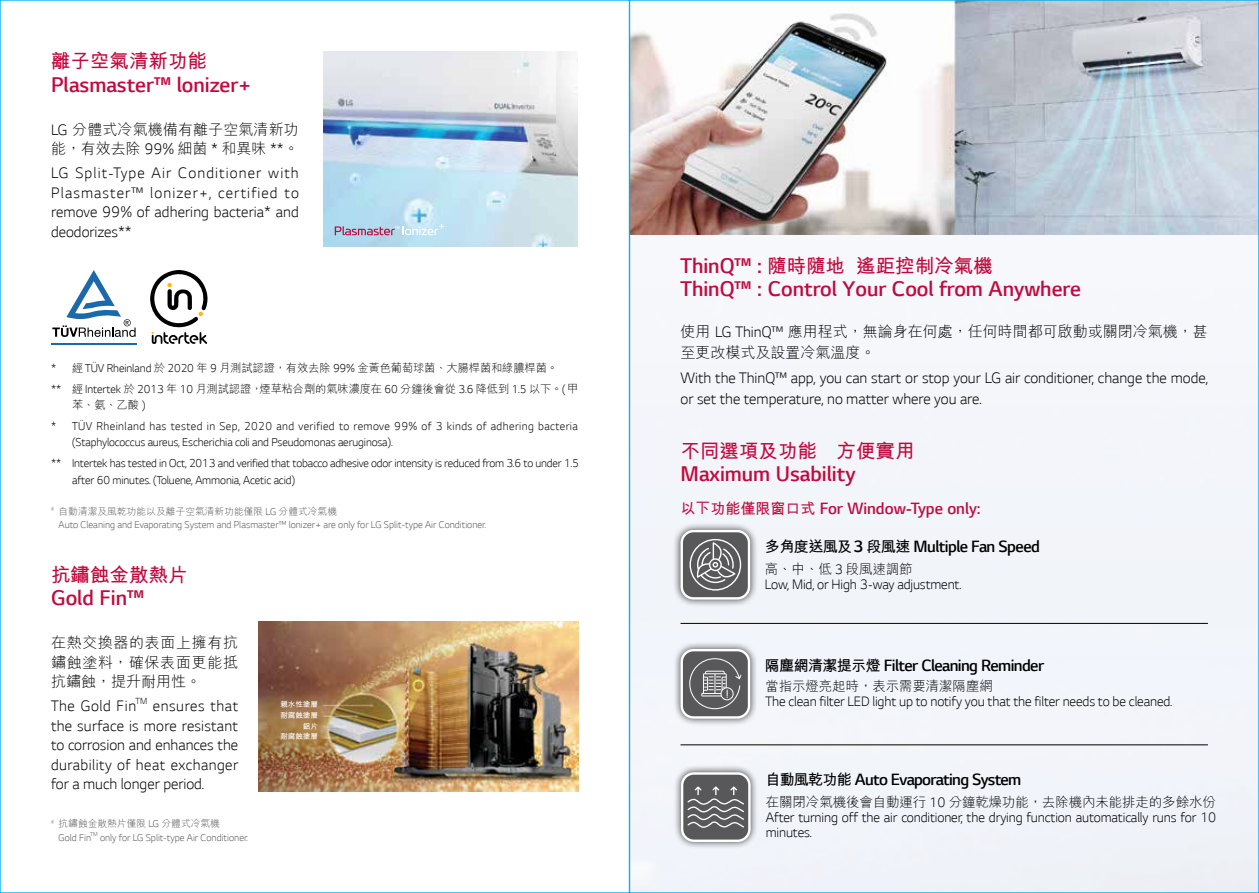
<style>
.page{position:relative;width:1259px;height:893px;background:#fff}
.page>*{position:absolute;margin:0;border:0;box-sizing:border-box;transform-origin:0 0}
.t1{font:300 22.35px "LG Smart";color:#c00a3e}
.t2{font:700 19.5px "M Hei HK";color:#c00a3e}
.t3{font:300 17.25px/19.5px "LG Smart";color:#000;text-align:justify}
.t4{font:300 17.25px "LG Smart";letter-spacing:-.035em;color:#000}
.t5{font:300 17.25px "LG Smart";color:#c00a3e}
.t6{font:300 15.45px/15px "LG Smart";letter-spacing:-.01em;color:#000}
.t7{font:300 15px/19.5px "M Hei HK";color:#000}
.t8{font:300 13.5px "M Hei HK";letter-spacing:-.01em;color:#000}
.t9{font:300 12.9px/16.5px "LG Smart";letter-spacing:.02em;color:#000}
.t10{font:300 12.9px/16.5px "LG Smart";letter-spacing:-.01em;color:#000}
.t11{font:300 11.25px "LG Smart";color:#58585b}
.t12{font:300 11.25px/20.7px "M Hei HK";letter-spacing:-.01em;color:#000}
.t13{font:300 9.75px "M Hei HK";color:#58585b}
.t14{font:700 7.5px/10.6px "M Hei HK";color:#fff;text-align:right}
.s1{font-family:"LG Smart";font-size:17.25px}
.s2{font-family:"LG Smart";font-size:12.9px}
.s3{font-family:"LG Smart";font-size:11.25px}
.s4{font-family:"LG Smart";font-weight:300;font-size:22.35px}
.s5{font-family:"M Hei HK";font-weight:700;font-size:15px}
.s6{font-family:"LG Smart";font-size:15.45px}
</style>
<div class="page">
<div style="left:631px;top:365px;width:626px;height:526px;background:#f2f5fa"></div>
<img style="left:631px;top:2px;width:626px;height:233px">
<hr style="left:680px;top:623px;width:528px;height:1px;background:#000">
<hr style="left:680px;top:745px;width:528px;height:1px;background:#000">
<div style="left:672px;top:522px;width:86px;height:85px;background:#000;opacity:.75"></div>
<div style="left:682px;top:531px;width:67px;height:67px;background:#58585b;border-radius:12px"></div>
<div style="left:680px;top:530px;width:70px;height:70px;border:2px solid #fff;border-radius:12px"></div>
<svg style="left:689px;top:539px;width:52px;height:52px"></svg>
<div style="left:672px;top:641px;width:86px;height:85px;background:#000;opacity:.75"></div>
<div style="left:682px;top:650px;width:67px;height:67px;background:#58585b;border-radius:12px"></div>
<div style="left:680px;top:649px;width:70px;height:70px;border:2px solid #fff;border-radius:12px"></div>
<svg style="left:689px;top:658px;width:52px;height:51px"></svg>
<div style="left:673px;top:764px;width:85px;height:86px;background:#000;opacity:.75"></div>
<div style="left:682px;top:773px;width:67px;height:68px;background:#58585b;border-radius:12px"></div>
<div style="left:681px;top:772px;width:69px;height:70px;border:2px solid #fff;border-radius:12px"></div>
<svg style="left:687px;top:786px;width:57px;height:42px"></svg>
<img style="left:323px;top:51px;width:254px;height:195px">
<svg style="left:335px;top:224px;width:109px;height:11px"></svg>
<svg style="left:150px;top:270px;width:57px;height:74px"></svg>
<svg style="left:52px;top:270px;width:84px;height:67px"></svg>
<hr style="left:51px;top:343px;width:85px;height:1px;background:#1b69a8">
<img style="left:258px;top:622px;width:320px;height:169px">
<p class="t2" style="left:51px;top:47px;width:158px">離子空氣清新功能</p>
<p class="t1" style="left:51px;top:70px;width:201px">Plasmaster™ lonizer+</p>
<p class="t7" style="left:51px;top:119px;width:249px"><span class="s1">LG</span> 分體式冷氣機備有離子空氣清新功能，有效去除 <span class="s1">99%</span> 細菌 <span class="s1">*</span> 和異味 <span class="s1">**</span>。</p>
<p class="t3" style="left:51px;top:163px;width:249px">LG Split-Type Air Conditioner with Plasmaster™ lonizer+, certified to remove 99% of adhering bacteria* and deodorizes**</p>
<p class="t12" style="left:51px;top:357px;width:529px"><span class="s2">*</span> 經 <span class="s2">TÜV Rheinland</span> 於 <span class="s2">2020</span> 年 <span class="s2">9</span> 月測試認證，有效去除 <span class="s2">99%</span> 金黃色葡萄球菌、大腸桿菌和綠膿桿菌。<br><span class="s2">**</span> 經 <span class="s2">Intertek</span> 於 <span class="s2">2013</span> 年 <span class="s2">10</span> 月測試認證，煙草粘合劑的氣味濃度在 <span class="s2">60</span> 分鐘後會從 <span class="s2">3.6</span> 降低到 <span class="s2">1.5</span> 以下。 <span class="s2">(</span>甲</p>
<p class="t12" style="left:72px;top:394px;width:75px">苯、氨、乙酸 <span class="s2">)</span></p>
<p class="t9" style="left:72px;top:418px;width:507px;text-indent:-21px">* TÜV Rheinland has tested in Sep, 2020 and verified to remove 99% of 3 kinds of adhering bacteria (Staphylococcus aureus, Escherichia coli and Pseudomonas aeruginosa).</p>
<p class="t10" style="left:72px;top:455px;width:508px;text-indent:-21px">** Intertek has tested in Oct, 2013 and verified that tobacco adhesive odor intensity is reduced from 3.6 to under 1.5 after 60 minutes. (Toluene, Ammonia, Acetic acid)</p>
<p class="t13" style="left:51px;top:506px;width:287px"><sup>#</sup> 自動清潔及風乾功能以及離子空氣清新功能僅限 <span class="s3">LG</span> 分體式冷氣機</p>
<p class="t11" style="left:59px;top:519px;width:429px">Auto Cleaning and Evaporating System and Plasmaster™ lonizer+ are only for LG Split-type Air Conditioner.</p>
<p class="t2" style="left:51px;top:561px;width:138px">抗鏽蝕金散熱片</p>
<p class="t1" style="left:51px;top:583px;width:95px">Gold Fin™</p>
<p class="t7" style="left:51px;top:633px;width:189px;text-align:justify">在熱交換器的表面上擁有抗鏽蝕塗料，確保表面更能抵抗鏽蝕，提升耐用性。</p>
<p class="t3" style="left:51px;top:696px;width:189px">The Gold Fin<sup>TM</sup> ensures that the surface is more resistant to corrosion and enhances the durability of heat exchanger for a much longer period.</p>
<p class="t13" style="left:51px;top:819px;width:170px"><sup>#</sup> 抗鏽蝕金散熱片僅限 <span class="s3">LG</span> 分體式冷氣機</p>
<p class="t11" style="left:59px;top:831px;width:191px">Gold Fin<sup>TM</sup> only for LG Split-type Air Conditioner.</p>
<p class="t14" style="left:280px;top:699px;width:39px">親水性塗層耐腐蝕塗層鋁片<br>耐腐蝕塗層</p>
<p class="t2" style="left:680px;top:252px;width:314px"><span class="s4">ThinQ™ :</span> 隨時隨地 遙距控制冷氣機</p>
<p class="t1" style="left:680px;top:274px;width:402px">ThinQ™ : Control Your Cool from Anywhere</p>
<p class="t7" style="left:680px;top:321px;width:529px;line-height:21px">使用 <span class="s1">LG ThinQ™</span> 應用程式，無論身在何處，任何時間都可啟動或關閉冷氣機，甚至更改模式及設置冷氣溫度。</p>
<p class="t3" style="left:680px;top:367px;width:529px;line-height:21px">With the ThinQ™ app, you can start or stop your LG air conditioner, change the mode, or set the temperature, no matter where you are.</p>
<p class="t2" style="left:680px;top:436px;width:236px">不同選項及功能 方便實用</p>
<p class="t1" style="left:680px;top:459px;width:177px">Maximum Usability</p>
<p class="t5" style="left:680px;top:497px;width:301px"><span class="s5">以下功能僅限窗口式</span> For Window-Type only:</p>
<p class="t4" style="left:765px;top:535px;width:276px"><span class="s5">多角度送風及</span>3 <span class="s5">段風速</span> Multiple Fan Speed</p>
<p class="t8" style="left:765px;top:562px;width:149px">高、中、低 <span class="s6">3</span> 段風速調節</p>
<p class="t6" style="left:765px;top:576px;width:198px">Low, Mid, or High 3-way adjustment.</p>
<p class="t4" style="left:765px;top:654px;width:281px"><span class="s5">隔塵網清潔提示燈</span> Filter Cleaning Reminder</p>
<p class="t8" style="left:765px;top:679px;width:229px">當指示燈亮起時，表示需要清潔隔塵網</p>
<p class="t6" style="left:765px;top:694px;width:408px">The clean filter LED light up to notify you that the filter needs to be cleaned.</p>
<p class="t4" style="left:765px;top:768px;width:257px"><span class="s5">自動風乾功能</span> Auto Evaporating System</p>
<p class="t8" style="left:766px;top:795px;width:451px">在關閉冷氣機後會自動運行 <span class="s6">10</span> 分鐘乾燥功能，去除機內未能排走的多餘水份</p>
<p class="t6" style="left:766px;top:809px;width:452px">After turning off the air conditioner, the drying function automatically runs for 10 minutes.</p>
</div>
